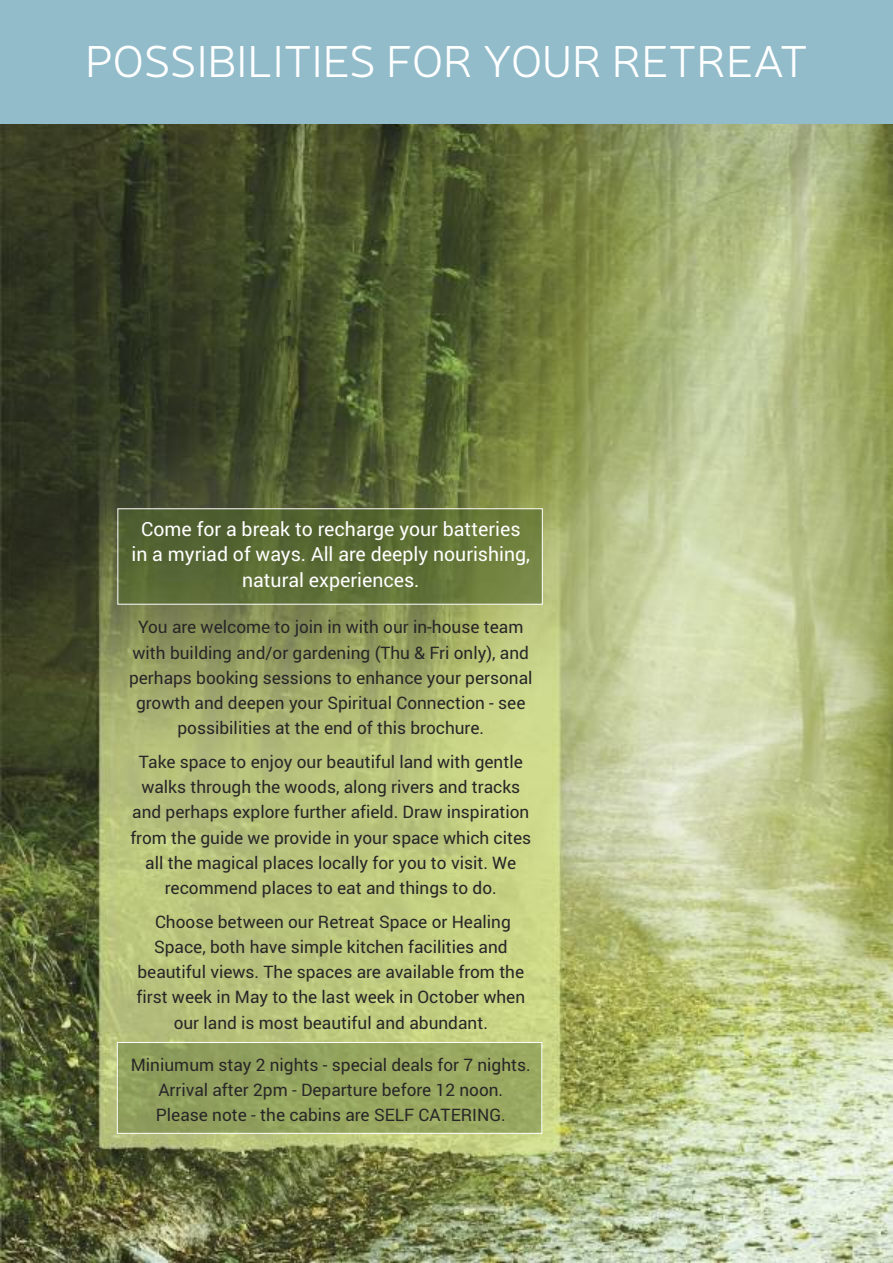
<style>
.page{position:relative;width:893px;height:1263px;background:#fff}
.page>*{position:absolute;margin:0;border:0;box-sizing:border-box;transform-origin:0 0}
.t1{font:300 45px "Neris";color:#fff}
.t2{font:19.5px/25.5px "Roboto";color:#fff;text-align:center}
.t3{font:17.25px/25.2px "Roboto";color:#272627;text-align:center}
</style>
<div class="page">
<img style="left:0;top:123px;width:893px;height:1140px">
<img style="left:119px;top:510px;width:422px;height:93px">
<div style="left:117px;top:508px;width:426px;height:97px;border:1px solid #fff"></div>
<img style="left:119px;top:1044px;width:421px;height:88px">
<div style="left:117px;top:1042px;width:425px;height:92px;border:1px solid #fff"></div>
<div style="left:0;top:0;width:893px;height:123px;background:#92bcca"></div>
<h1 class="t1" style="left:85px;top:45px;width:724px">POSSIBILITIES FOR YOUR RETREAT</h1>
<p class="t2" style="left:131px;top:516px;width:400px">Come for a break to recharge your batteries in a myriad of ways. All are deeply nourishing, natural experiences.</p>
<p class="t3" style="left:129px;top:615px;width:405px">You are welcome to join in with our in-house team with building and/or gardening (Thu &amp; Fri only), and perhaps booking sessions to enhance your personal growth and deepen your Spiritual Connection - see possibilities at the end of this brochure.</p>
<p class="t3" style="left:130px;top:749px;width:402px">Take space to enjoy our beautiful land with gentle walks through the woods, along rivers and tracks and perhaps explore further afield. Draw inspiration from the guide we provide in your space which cites all the magical places locally for you to visit. We recommend places to eat and things to do.</p>
<p class="t3" style="left:136px;top:909px;width:390px">Choose between our Retreat Space or Healing Space, both have simple kitchen facilities and beautiful views. The spaces are available from the first week in May to the last week in October when our land is most beautiful and abundant.</p>
<p class="t3" style="left:131px;top:1052px;width:402px">Miniumum stay 2 nights - special deals for 7 nights.<br>Arrival after 2pm - Departure before 12 noon.<br>Please note - the cabins are SELF CATERING.</p>
</div>
